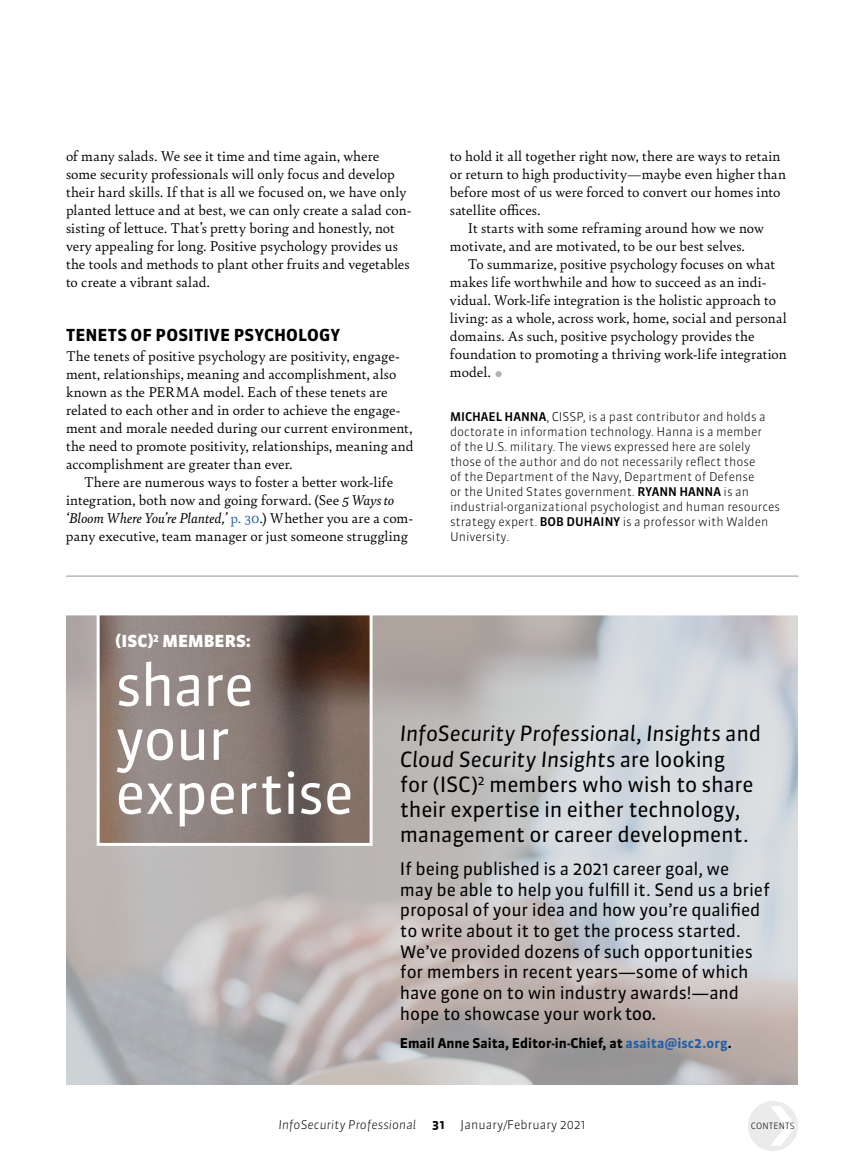
<style>
.page{position:relative;width:864px;height:1175px;background:#fff}
.page>*{position:absolute;margin:0;border:0;box-sizing:border-box;transform-origin:0 0}
.t1{font:57px/54px "Sanuk OT";letter-spacing:-.02em;color:#fff}
.t2{font:21px/25.2px "Sanuk OT";letter-spacing:-.01em;color:#000}
.t3{font:17.25px/20.7px "Sanuk OT";letter-spacing:-.01em;color:#000}
.t4{font:700 16.5px "Sanuk OT";letter-spacing:.01em;color:#000}
.t5{font:900 16.5px "Sanuk OT";letter-spacing:.01em;color:#fff}
.t6{font:15px/18px "Bely";letter-spacing:.01em;color:#000}
.t7{font:700 13.5px "Sanuk OT";color:#000}
.t8{font:300 12px/15px "Sanuk OT";color:#000}
.t9{font:italic 300 12px "Sanuk OT";letter-spacing:.01em;color:#000}
.t10{font:700 12px "Sanuk OT";color:#000}
.t11{font:300 8.7px "Sanuk OT";letter-spacing:.01em;color:#000}
.s1{font-style:italic}
.s2{color:#2360a7}
.s3{color:#b1b4b6}
.s4{font-weight:500}
.s5{font-family:"Kohinoor Bangla";font-weight:500}
</style>
<div class="page">
<div style="left:748px;top:1101px;width:50px;height:50px;background:#ebebec;border-radius:50%"></div>
<hr style="left:66px;top:575px;width:732px;height:1px;background:#939598">
<img style="left:101px;top:615px;width:268px;height:227px">
<div style="left:97px;top:594px;width:276px;height:252px;border:3px solid #fff"></div>
<div style="left:48px;top:586px;width:768px;height:29px;background:#fff"></div>
<p class="t6" style="left:66px;top:146px;width:347px">of many salads. We see it time and time again, where some security professionals will only focus and develop their hard skills. If that is all we focused on, we have only planted lettuce and at best, we can only create a salad con&shy;sisting of lettuce. That’s pretty boring and honestly, not very appealing for long. Positive psychology provides us the tools and methods to plant other fruits and vegetables to create a vibrant salad.</p>
<p class="t4" style="left:66px;top:325px;width:275px">TENETS OF POSITIVE PSYCHOLOGY</p>
<p class="t6" style="left:66px;top:346px;width:349px">The tenets of positive psychology are positivity, engage&shy;ment, relationships, meaning and accomplishment, also known as the PERMA model. Each of these tenets are related to each other and in order to achieve the engage&shy;ment and morale needed during our current environment, the need to promote positivity, relationships, meaning and accomplishment are greater than ever.</p>
<p class="t6" style="left:66px;top:472px;width:349px;text-indent:18px">There are numerous ways to foster a better work-life integration, both now and going forward. (See <span class="s1">5 Ways to ‘Bloom Where You’re Planted,’</span> <span class="s2">p. 30</span>.) Whether you are a com&shy;pany executive, team manager or just someone struggling</p>
<p class="t6" style="left:450px;top:146px;width:338px">to hold it all together right now, there are ways to retain or return to high productivity—maybe even higher than before most of us were forced to convert our homes into satellite offices.</p>
<p class="t6" style="left:450px;top:218px;width:316px;text-indent:18px">It starts with some reframing around how we now motivate, and are motivated, to be our best selves.</p>
<p class="t6" style="left:450px;top:254px;width:338px;text-indent:18px">To summarize, positive psychology focuses on what makes life worthwhile and how to succeed as an indi&shy;vidual. Work-life integration is the holistic approach to living: as a whole, across work, home, social and personal domains. As such, positive psychology provides the foundation to promoting a thriving work-life integration model. <span class="s3">○</span></p>
<p class="t8" style="left:450px;top:409px;width:332px"><span class="s4">MICHAEL HANNA</span>, CISSP, is a past contributor and holds a doctorate in information technology. Hanna is a member<br>of the U.S. military. The views expressed here are solely those of the author and do not necessarily reflect those<br>of the Department of the Navy, Department of Defense<br>or the United States government. <span class="s4">RYANN HANNA</span> is an industrial-organizational psychologist and human resources strategy expert. <span class="s4">BOB DUHAINY</span> is a professor with Walden University.</p>
<p class="t5" style="left:115px;top:631px;width:137px">(ISC)<sup>2</sup> MEMBERS:</p>
<h1 class="t1" style="left:115px;top:658px;width:240px">share your expertise</h1>
<h2 class="t2" style="left:400px;top:721px;width:363px"><span class="s1">InfoSecurity Professional</span>, <span class="s1">Insights</span> and <span class="s1">Cloud Security Insights</span> are looking<br>for (ISC)<sup>2</sup> members who wish to share their expertise in either technology, management or career development.</h2>
<p class="t3" style="left:400px;top:858px;width:372px">If being published is a 2021 career goal, we<br>may be able to help you fulfill it. Send us a brief proposal of your idea and how you’re qualified to write about it to get the process started.<br>We’ve provided dozens of such opportunities for members in recent years—some of which have gone on to win industry awards!—and hope to showcase your work <span class="s5">too.</span></p>
<p class="t7" style="left:400px;top:1034px;width:333px">Email Anne Saita, Editor-in-Chief, at <span class="s2">asaita@isc2.org</span>.</p>
<p class="t9" style="left:278px;top:1117px;width:139px">InfoSecurity Professional</p>
<p class="t10" style="left:432px;top:1117px;width:14px">31</p>
<p class="t8" style="left:461px;top:1117px;width:126px">January/February 2021</p>
<p class="t11" style="left:751px;top:1120px;width:45px">CONTENTS</p>
</div>
